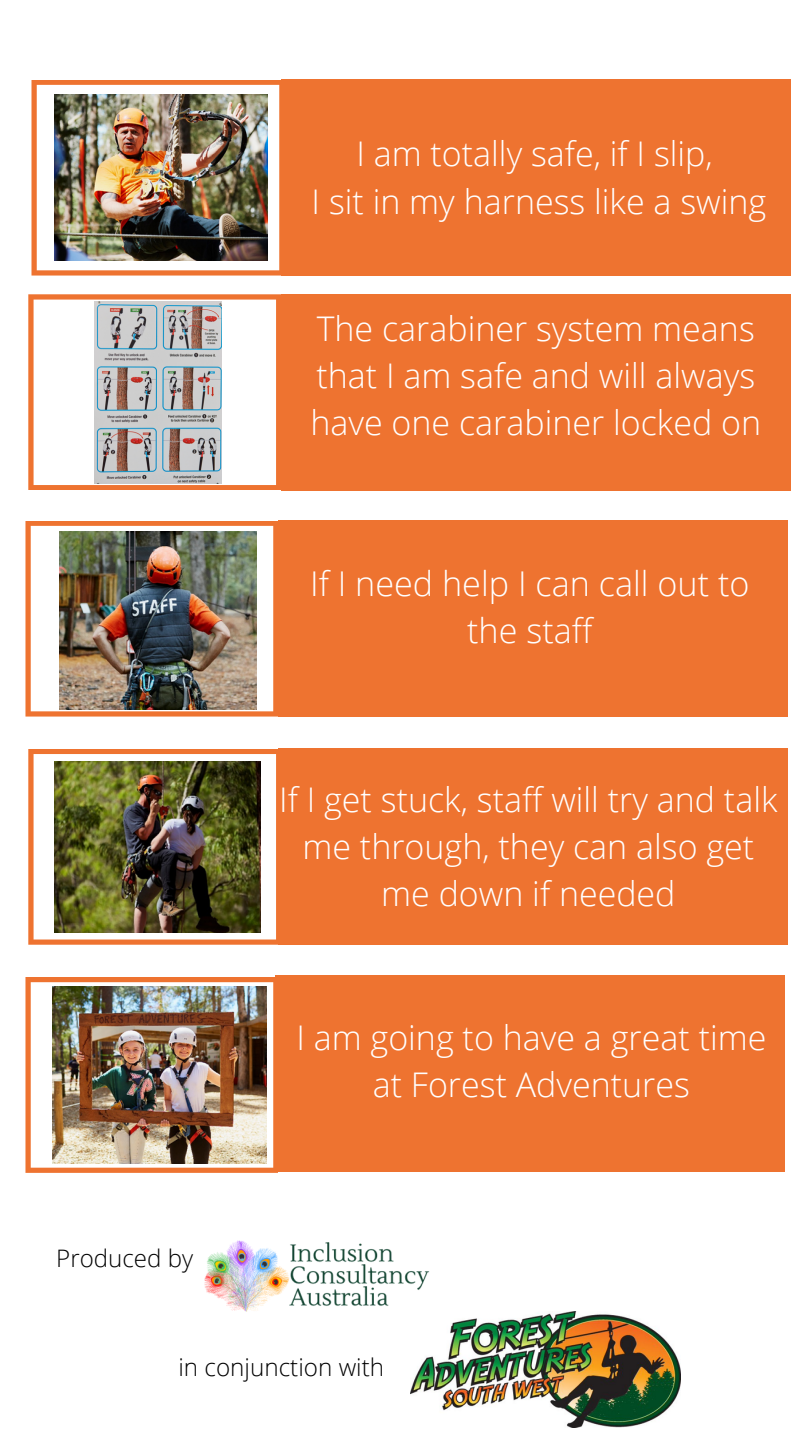
<style>
.page{position:relative;width:810px;height:1440px;background:#fff}
.page>*{position:absolute;margin:0;border:0;box-sizing:border-box;transform-origin:0 0}
.t1{font:300 34.2px/47.2px "Open Sans";color:#fff;text-align:center}
.t2{font:300 34px/47.2px "Open Sans";color:#fff;text-align:center}
.t3{font:300 24.3px "Open Sans";color:#000}
.t4{font:300 24.1px "Open Sans";color:#000}
</style>
<div class="page">
<div style="left:275px;top:975px;width:510px;height:196px;background:#ee7330"></div>
<div style="left:278px;top:521px;width:510px;height:195px;background:#ee7330"></div>
<svg style="left:25px;top:521px;width:253px;height:195px"></svg>
<div style="left:278px;top:749px;width:510px;height:196px;background:#ee7330"></div>
<div style="left:281px;top:80px;width:510px;height:195px;background:#ee7330"></div>
<svg style="left:31px;top:80px;width:250px;height:195px"></svg>
<img style="left:25px;top:977px;width:250px;height:196px">
<img style="left:28px;top:749px;width:250px;height:196px">
<img style="left:60px;top:531px;width:196px;height:178px">
<img style="left:54px;top:94px;width:213px;height:167px">
<div style="left:281px;top:294px;width:510px;height:196px;background:#ee7330"></div>
<svg style="left:28px;top:294px;width:253px;height:196px"></svg>
<img style="left:95px;top:302px;width:127px;height:181px">
<img style="left:176px;top:1136px;width:281px;height:176px">
<img style="left:410px;top:1312px;width:270px;height:115px">
<p class="t2" style="left:312px;top:130px;width:456px">I am totally safe, if I slip,<br>I sit in my harness like a swing</p>
<p class="t2" style="left:310px;top:304px;width:452px;text-align:left">The carabiner system means that I am safe and will always have one carabiner locked on</p>
<p class="t1" style="left:310px;top:559px;width:441px">If I need help I can call out to the staff</p>
<p class="t2" style="left:279px;top:775px;width:500px">If I get stuck, staff will try and talk me through, they can also get me down if needed</p>
<p class="t4" style="left:56px;top:1241px;width:138px">Produced by</p>
<p class="t2" style="left:296px;top:1013px;width:472px">I am going to have a great time at Forest Adventures</p>
<p class="t3" style="left:178px;top:1350px;width:207px">in conjunction with</p>
</div>
